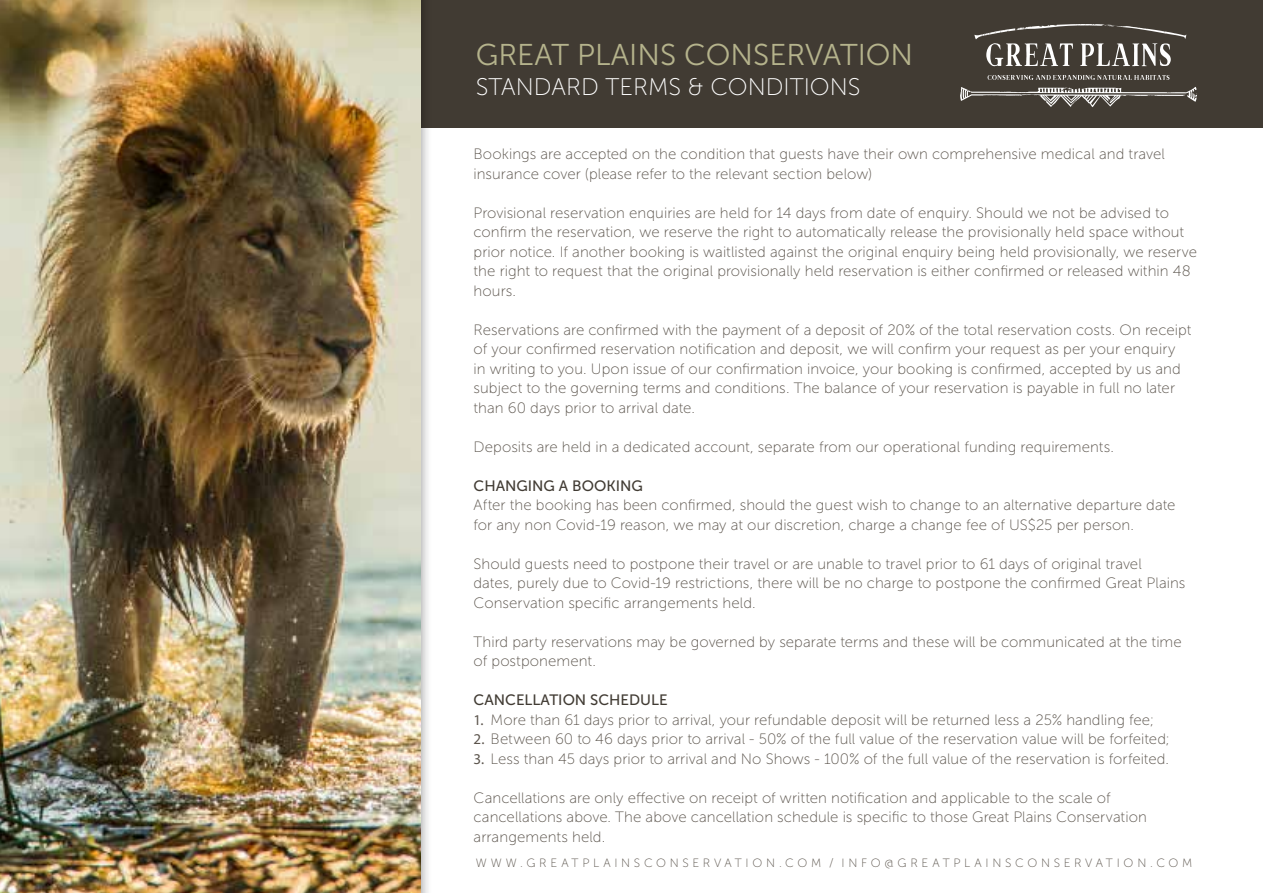
<style>
.page{position:relative;width:1263px;height:893px;background:#fff}
.page>*{position:absolute;margin:0;border:0;box-sizing:border-box;transform-origin:0 0}
.t1{font:30px "Museo Sans 300";color:#b5b38c}
.t2{font:24px "Museo Sans 100";color:#fff}
.t3{font:15px/19.5px "Museo Sans 100";letter-spacing:.005em;color:#5b544c}
.t4{font:15px "Museo Sans 500";color:#413b33}
.t5{font:12px "Museo Sans 100";letter-spacing:.305em;color:#5b544c}
.s1{font-family:"Myriad Pro"}
</style>
<div class="page">
<div style="left:414px;top:0;width:849px;height:128px;background:#413b33"></div>
<svg style="left:987px;top:75px;width:182px;height:5px"></svg>
<svg style="left:960px;top:87px;width:237px;height:20px"></svg>
<svg style="left:974px;top:24px;width:212px;height:42px"></svg>
<div style="left:0;top:0;width:432px;height:893px;background:#000;opacity:.45"></div>
<img style="left:0;top:0;width:421px;height:893px">
<h1 class="t1" style="left:476px;top:39px;width:439px">GREAT PLAINS CONSERVATION</h1>
<h2 class="t2" style="left:476px;top:74px;width:386px">STANDARD TERMS &amp; CONDITIONS</h2>
<p class="t3" style="left:474px;top:144px;width:693px">Bookings are accepted on the condition that guests have their own comprehensive medical and travel insurance cover (please refer to the relevant section below)</p>
<p class="t3" style="left:474px;top:203px;width:725px">Provisional reservation enquiries are held for 14 days from date of enquiry. Should we not be advised to confirm the reservation, we reserve the right to automatically release the provisionally held space without prior notice. If another booking is waitlisted against the original enquiry being held provisionally, we reserve the right to request that the original provisionally held reservation is either confirmed or released within 48 hours.</p>
<p class="t3" style="left:474px;top:320px;width:719px">Reservations are confirmed with the payment of a deposit of 20% of the total reservation costs. On receipt of your confirmed reservation notification and deposit, we will confirm your request as per your enquiry<br>in writing to you. Upon issue of our confirmation invoice, your booking is confirmed, accepted by us and subject to the governing terms and conditions. The balance of your reservation is payable in full no later than 60 days prior to arrival date.</p>
<p class="t3" style="left:474px;top:437px;width:642px">Deposits are held in a dedicated account, separate from our operational funding requirements.</p>
<p class="t4" style="left:474px;top:477px;width:171px">CHANGING A BOOKING</p>
<p class="t3" style="left:474px;top:495px;width:703px">After the booking has been confirmed, should the guest wish to change to an alternative departure date for any non Covid-19 reason, we may at our discretion, charge a change fee of US$25 per person.</p>
<p class="t3" style="left:474px;top:554px;width:713px">Should guests need to postpone their travel or are unable to travel prior to 61 days of original travel<br>dates, purely due to Covid-19 restrictions, there will be no charge to postpone the confirmed Great Plains<br>Conservation specific arrangements held.</p>
<p class="t3" style="left:474px;top:632px;width:710px">Third party reservations may be governed by separate terms and these will be communicated at the time of postponement.</p>
<p class="t4" style="left:474px;top:692px;width:196px">CANCELLATION SCHEDULE</p>
<p class="t3" style="left:474px;top:710px;width:682px"><span class="s1">1.</span> More than 61 days prior to arrival, your refundable deposit will be returned less a 25% handling fee;</p>
<p class="t3" style="left:474px;top:729px;width:698px"><span class="s1">2.</span> Between 60 to 46 days prior to arrival - 50% of the full value of the reservation value will be forfeited;</p>
<p class="t3" style="left:474px;top:749px;width:697px"><span class="s1">3.</span> Less than 45 days prior to arrival and No Shows - 100% of the full value of the reservation is forfeited.</p>
<p class="t3" style="left:474px;top:788px;width:675px">Cancellations are only effective on receipt of written notification and applicable to the scale of cancellations above. The above cancellation schedule is specific to those Great Plains Conservation arrangements held.</p>
<p class="t5" style="left:476px;top:856px;width:718px">WWW.GREATPLAINSCONSERVATION.COM / INFO@GREATPLAINSCONSERVATION.COM</p>
</div>
